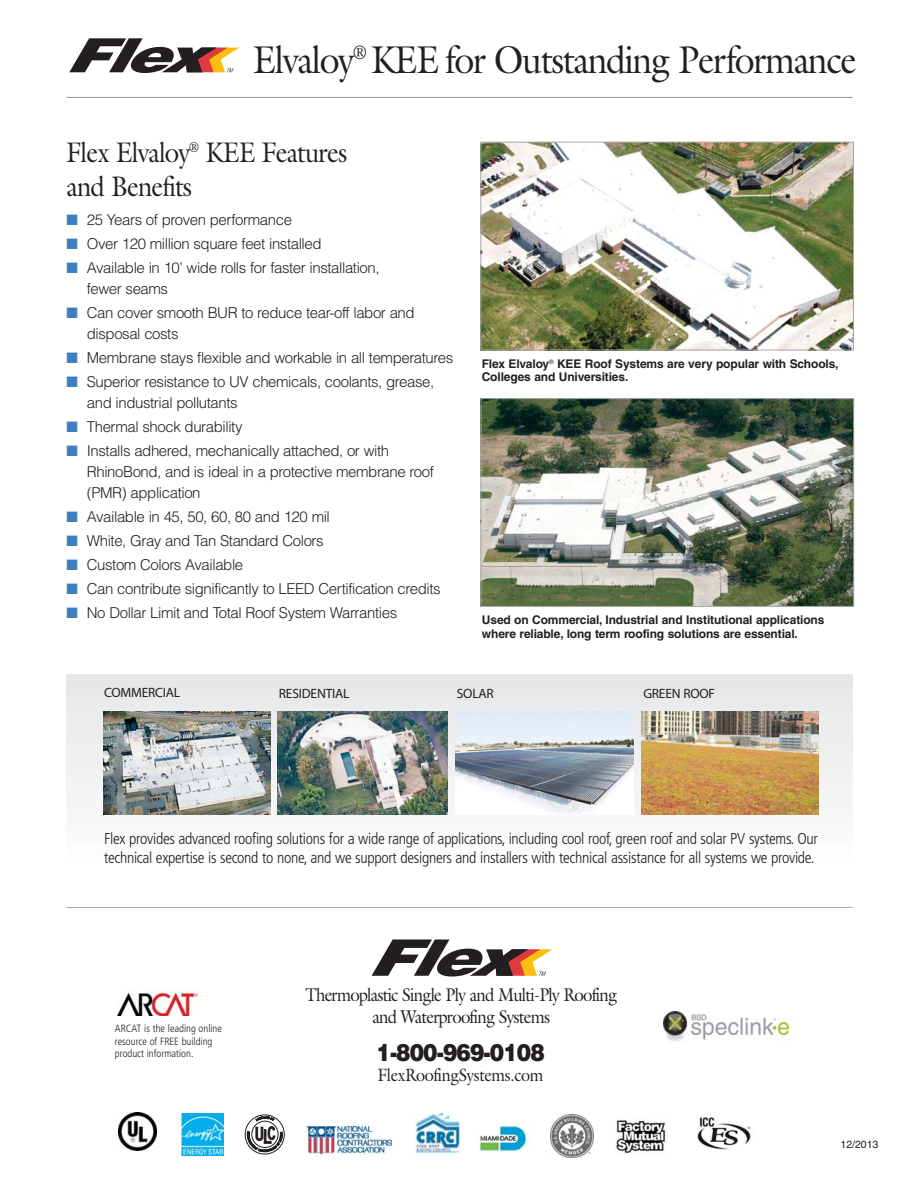
<style>
.page{position:relative;width:918px;height:1188px;background:#fff}
.page>*{position:absolute;margin:0;border:0;box-sizing:border-box;transform-origin:0 0}
.t1{font:39px "Galliard";letter-spacing:-.04em;color:#231f20;scale:.91 1}
.t2{font:28.5px/34.5px "Galliard";letter-spacing:-.035em;color:#231f20;scale:.9 1}
.t3{font:900 23.85px "Helvetica";letter-spacing:-.04em;color:#231f20;scale:.9 1}
.t4{font:18.6px/21.9px "Galliard";letter-spacing:-.045em;color:#231f20;text-align:center;scale:.9 1}
.t5{font:18px "Galliard";letter-spacing:-.02em;color:#231f20;scale:.9 1}
.t6{font:300 condensed 15.75px/18.9px "Frutiger";letter-spacing:-.02em;color:#231f20}
.t7{font:300 15px/21px "Helvetica";letter-spacing:-.03em;color:#231f20}
.t8{font:13.5px "Myriad Pro";letter-spacing:-.015em;color:#231f20}
.t9{font:700 12px/13.5px "Helvetica";letter-spacing:-.01em;color:#231f20}
.t10{font:300 condensed 10.5px/12.6px "Frutiger";color:#231f20}
.t11{font:10.5px "Helvetica";color:#231f20}
.s1{color:#3d7ec1}
</style>
<div class="page">
<div style="left:67px;top:833px;width:786px;height:15px;background:#fafafb"></div>
<div style="left:67px;top:819px;width:786px;height:15px;background:#f8f8f9"></div>
<div style="left:67px;top:805px;width:786px;height:15px;background:#f6f6f7"></div>
<div style="left:67px;top:790px;width:786px;height:15px;background:#f4f5f5"></div>
<div style="left:67px;top:776px;width:786px;height:15px;background:#f3f3f3"></div>
<div style="left:67px;top:762px;width:786px;height:15px;background:#f1f1f2"></div>
<div style="left:67px;top:748px;width:786px;height:14px;background:#eff0f0"></div>
<div style="left:67px;top:733px;width:786px;height:15px;background:#edeeef"></div>
<div style="left:67px;top:719px;width:786px;height:15px;background:#ececed"></div>
<div style="left:67px;top:705px;width:786px;height:14px;background:#eaebec"></div>
<div style="left:67px;top:690px;width:786px;height:15px;background:#e8e9ea"></div>
<div style="left:67px;top:676px;width:786px;height:15px;background:#e7e7e8"></div>
<div style="left:67px;top:674px;width:786px;height:10px;background:#e6e7e8"></div>
<hr style="left:67px;top:907px;width:786px;height:1px;background:#a7a9ac">
<svg style="left:69px;top:38px;width:170px;height:35px"></svg>
<hr style="left:67px;top:97px;width:786px;height:1px;background:#939598">
<img style="left:663px;top:1011px;width:126px;height:30px">
<img style="left:616px;top:1120px;width:50px;height:33px">
<img style="left:697px;top:1117px;width:54px;height:33px">
<img style="left:477px;top:1125px;width:50px;height:26px">
<img style="left:306px;top:1126px;width:86px;height:29px">
<img style="left:119px;top:1113px;width:38px;height:38px">
<img style="left:181px;top:1113px;width:42px;height:42px">
<img style="left:416px;top:1113px;width:44px;height:41px">
<svg style="left:245px;top:1115px;width:39px;height:39px"></svg>
<img style="left:550px;top:1115px;width:43px;height:43px">
<svg style="left:372px;top:939px;width:180px;height:38px"></svg>
<img style="left:117px;top:989px;width:81px;height:27px">
<img style="left:103px;top:712px;width:168px;height:103px">
<img style="left:456px;top:711px;width:178px;height:101px">
<img style="left:278px;top:712px;width:169px;height:103px">
<img style="left:641px;top:712px;width:178px;height:102px">
<img style="left:482px;top:144px;width:370px;height:204px">
<div style="left:480px;top:142px;width:374px;height:208px;border:1px solid #a7a9ac"></div>
<img style="left:483px;top:400px;width:369px;height:205px">
<div style="left:481px;top:398px;width:373px;height:209px;border:1px solid #a7a9ac"></div>
<h1 class="t1" style="left:253px;top:45px;width:665px">Elvaloy<sup>®</sup> KEE for Outstanding Performance</h1>
<h2 class="t2" style="left:67px;top:138px;width:314px">Flex Elvaloy<sup>®</sup> KEE Features and Benefits</h2>
<p class="t7" style="left:67px;top:210px;width:227px"><span class="s1">■</span> 25 Years of proven performance</p>
<p class="t7" style="left:67px;top:234px;width:257px"><span class="s1">■</span> Over 120 million square feet installed</p>
<p class="t7" style="left:87px;top:258px;width:294px;text-indent:-20px"><span class="s1">■</span> Available in 10’ wide rolls for faster installation, fewer seams</p>
<p class="t7" style="left:87px;top:303px;width:329px;text-indent:-20px"><span class="s1">■</span> Can cover smooth BUR to reduce tear-off labor and disposal costs</p>
<p class="t7" style="left:67px;top:348px;width:388px"><span class="s1">■</span> Membrane stays flexible and workable in all temperatures</p>
<p class="t7" style="left:87px;top:372px;width:349px;text-indent:-20px"><span class="s1">■</span> Superior resistance to UV chemicals, coolants, grease, and industrial pollutants</p>
<p class="t7" style="left:67px;top:417px;width:177px"><span class="s1">■</span> Thermal shock durability</p>
<p class="t7" style="left:87px;top:441px;width:349px;text-indent:-20px"><span class="s1">■</span> Installs adhered, mechanically attached, or with<br>RhinoBond, and is ideal in a protective membrane roof (PMR) application</p>
<p class="t7" style="left:67px;top:507px;width:265px"><span class="s1">■</span> Available in 45, 50, 60, 80 and 120 mil</p>
<p class="t7" style="left:67px;top:531px;width:259px"><span class="s1">■</span> White, Gray and Tan Standard Colors</p>
<p class="t7" style="left:67px;top:555px;width:178px"><span class="s1">■</span> Custom Colors Available</p>
<p class="t7" style="left:67px;top:579px;width:376px"><span class="s1">■</span> Can contribute significantly to LEED Certification credits</p>
<p class="t7" style="left:67px;top:603px;width:332px"><span class="s1">■</span> No Dollar Limit and Total Roof System Warranties</p>
<p class="t9" style="left:482px;top:358px;width:358px">Flex Elvaloy<sup>®</sup> KEE Roof Systems are very popular with Schools,<br>Colleges and Universities.</p>
<p class="t9" style="left:482px;top:615px;width:344px">Used on Commercial, Industrial and Institutional applications where reliable, long term roofing solutions are essential.</p>
<p class="t8" style="left:104px;top:688px;width:78px">COMMERCIAL</p>
<p class="t8" style="left:279px;top:688px;width:72px">RESIDENTIAL</p>
<p class="t8" style="left:457px;top:688px;width:39px">SOLAR</p>
<p class="t8" style="left:643px;top:688px;width:73px">GREEN ROOF</p>
<p class="t6" style="left:104px;top:830px;width:715px">Flex provides advanced roofing solutions for a wide range of applications, including cool roof, green roof and solar PV systems. Our technical expertise is second to none, and we support designers and installers with technical assistance for all systems we provide.</p>
<p class="t10" style="left:115px;top:1023px;width:109px">ARCAT is the leading online resource of FREE building product information.</p>
<p class="t4" style="left:305px;top:985px;width:348px">Thermoplastic Single Ply and Multi-Ply Roofing and Waterproofing Systems</p>
<h3 class="t3" style="left:377px;top:1044px;width:188px">1-800-969-0108</h3>
<p class="t5" style="left:378px;top:1068px;width:185px">FlexRoofingSystems.com</p>
<p class="t11" style="left:841px;top:1140px;width:39px">12/2013</p>
</div>
